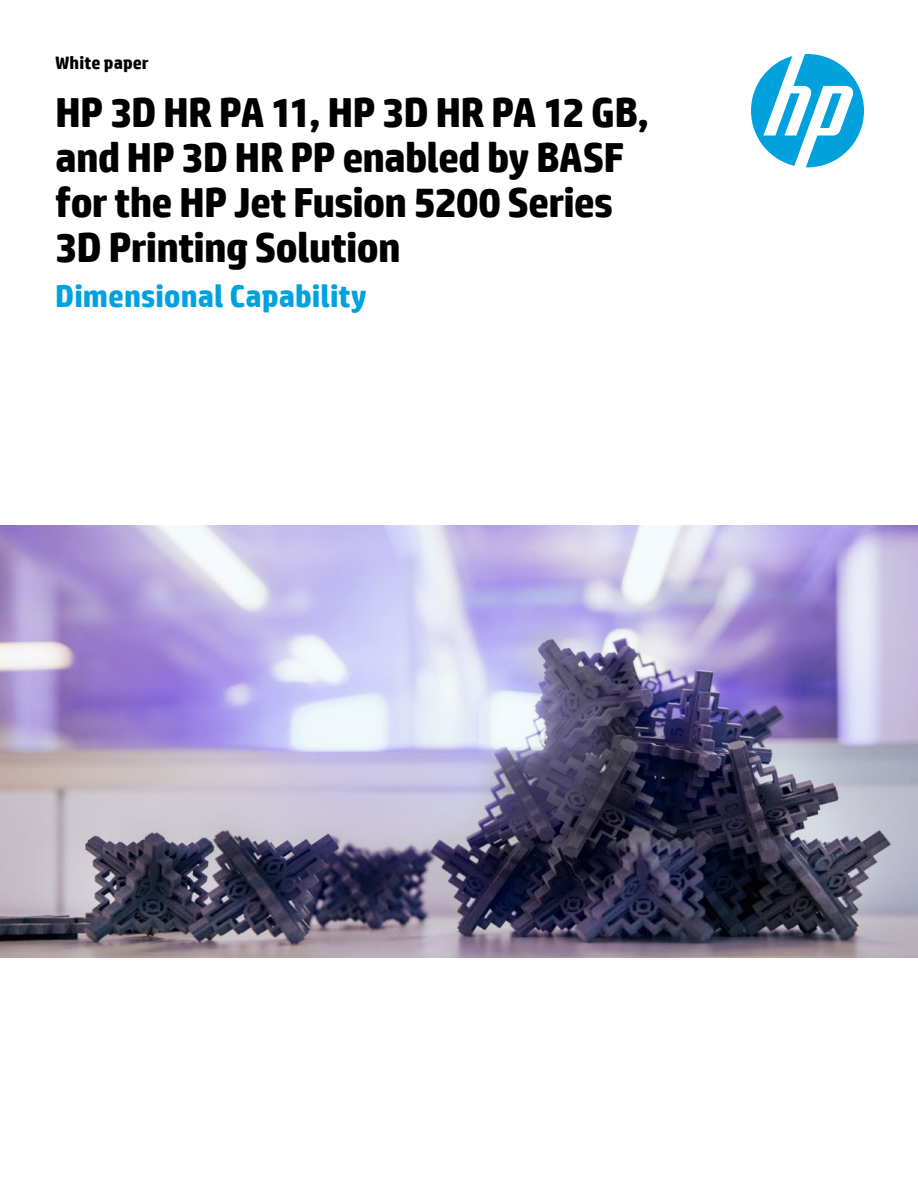
<style>
.page{position:relative;width:918px;height:1188px;background:#fff}
.page>*{position:absolute;margin:0;border:0;box-sizing:border-box;transform-origin:0 0}
.t1{font:700 42px/45px "HP Simplified";letter-spacing:-.02em;color:#000}
.t2{font:700 31.5px "HP Simplified";color:#00a1dd}
.t3{font:700 18px "HP Simplified";color:#000}
</style>
<div class="page">
<svg style="left:751px;top:54px;width:113px;height:113px"></svg>
<img style="left:0;top:526px;width:918px;height:432px">
<p class="t3" style="left:55px;top:51px;width:95px">White paper</p>
<p class="t1" style="left:55px;top:90px;width:596px">HP 3D HR PA 11, HP 3D HR PA 12 GB, and HP 3D HR PP enabled by BASF for the HP Jet Fusion 5200 Series<br>3D Printing Solution</p>
<p class="t2" style="left:55px;top:276px;width:314px">Dimensional Capability</p>
</div>
